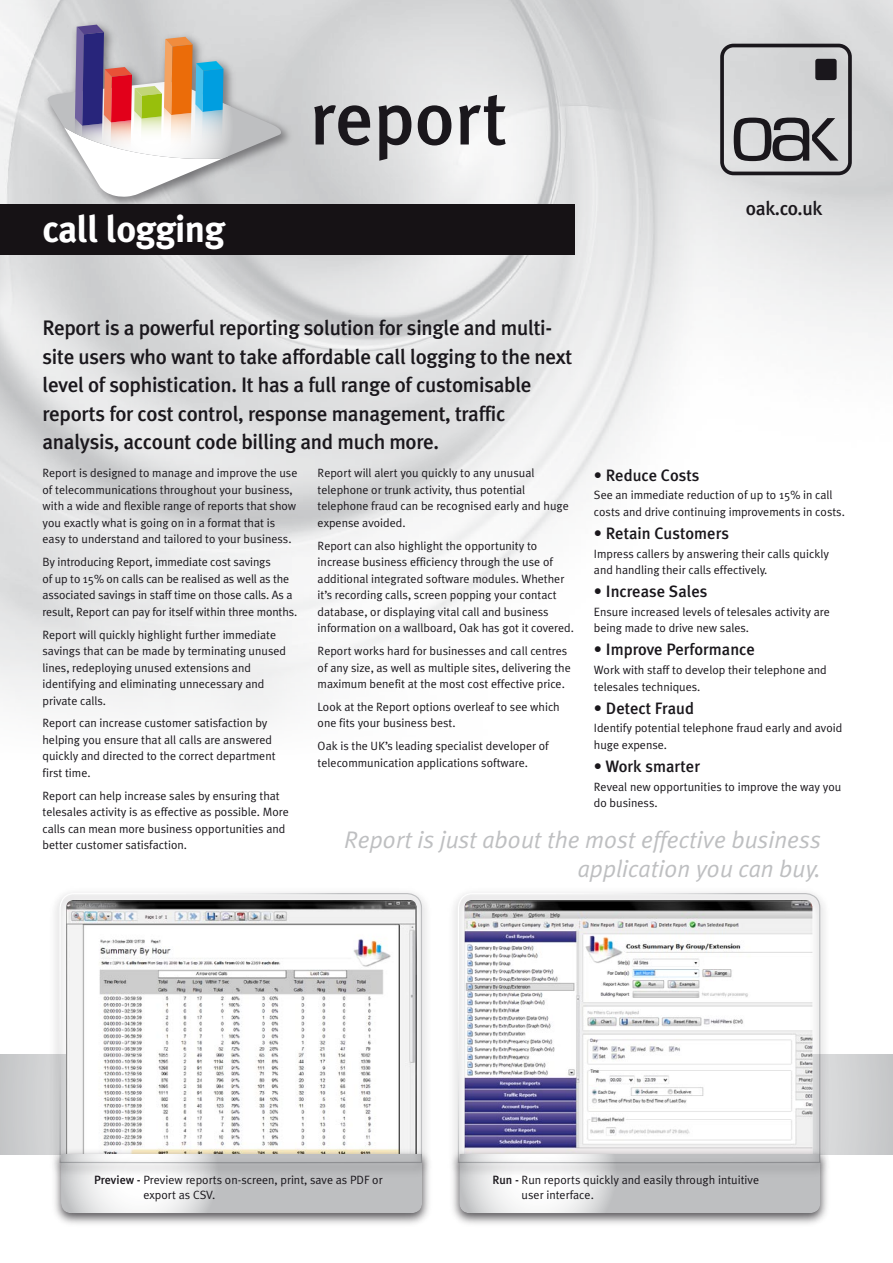
<style>
.page{position:relative;width:893px;height:1263px;background:#fff}
.page>*{position:absolute;margin:0;border:0;box-sizing:border-box;transform-origin:0 0}
.t1{font:700 37.5px "Meta Plus";letter-spacing:-.02em;color:#fff}
.t2{font:italic 24px/28.8px "Meta Plus Normal";color:#bebfc1;text-align:right}
.t3{font:500 21px/28.5px "Meta Plus";letter-spacing:-.015em;color:#1a171c}
.t4{font:500 19.5px "Meta Plus";letter-spacing:-.02em;color:#1a171c}
.t5{font:500 16.5px "Meta Plus";color:#1a171c}
.t6{font:12px/16.5px "Meta Plus Normal";color:#1a171c}
.s1{font-family:"Meta Plus";font-weight:500}
</style>
<div class="page">
<svg style="left:0;top:1054px;width:893px;height:101px;background:#d3d4d5"></svg>
<img style="left:0;top:0;width:893px;height:724px">
<div style="left:0;top:204px;width:575px;height:51px;background:#161215"></div>
<div style="left:51px;top:1148px;width:382px;height:80px;background:#1a171c;opacity:.75"></div>
<svg style="left:61px;top:1178px;width:361px;height:35px"></svg>
<div style="left:49px;top:887px;width:384px;height:291px;background:#1a171c;opacity:.75"></div>
<svg style="left:59px;top:892px;width:364px;height:271px"></svg>
<div style="left:449px;top:1148px;width:383px;height:80px;background:#1a171c;opacity:.75"></div>
<svg style="left:459px;top:1178px;width:361px;height:35px"></svg>
<div style="left:447px;top:887px;width:384px;height:291px;background:#1a171c;opacity:.75"></div>
<svg style="left:457px;top:892px;width:364px;height:271px"></svg>
<svg style="left:314px;top:105px;width:56px;height:40px;background:#767578"></svg>
<svg style="left:379px;top:105px;width:32px;height:56px;background:#7c7b7d"></svg>
<svg style="left:418px;top:105px;width:33px;height:40px"></svg>
<svg style="left:459px;top:95px;width:47px;height:50px"></svg>
<img style="left:40px;top:20px;width:257px;height:184px">
<svg style="left:47px;top:25px;width:234px;height:172px"></svg>
<div style="left:720px;top:44px;width:132px;height:131px;border:4px solid #1a171c;border-radius:11px"></div>
<div style="left:815px;top:59px;width:22px;height:21px;background:#1a171c;border-radius:2px"></div>
<svg style="left:734px;top:118px;width:104px;height:43px;background:#89898b"></svg>
<h1 class="t1" style="left:43px;top:207px;width:184px">call logging</h1>
<p class="t3" style="left:43px;top:314px;width:531px">Report is a powerful reporting solution for single and multi&shy;site users who want to take affordable call logging to the next level of sophistication. It has a full range of customisable reports for cost control, response management, traffic analysis, account code billing and much more.</p>
<h3 class="t4" style="left:746px;top:197px;width:78px">oak.co.uk</h3>
<p class="t6" style="left:43px;top:465px;width:256px">Report is designed to manage and improve the use of telecommunications throughout your business, with a wide and flexible range of reports that show you exactly what is going on in a format that is easy to understand and tailored to your business.</p>
<p class="t6" style="left:43px;top:554px;width:256px">By introducing Report, immediate cost savings<br>of up to 15% on calls can be realised as well as the associated savings in staff time on those calls. As a result, Report can pay for itself within three months.</p>
<p class="t6" style="left:43px;top:626px;width:245px">Report will quickly highlight further immediate savings that can be made by terminating unused lines, redeploying unused extensions and identifying and eliminating unnecessary and private calls.</p>
<p class="t6" style="left:43px;top:715px;width:235px">Report can increase customer satisfaction by helping you ensure that all calls are answered quickly and directed to the correct department first time.</p>
<p class="t6" style="left:43px;top:787px;width:248px">Report can help increase sales by ensuring that telesales activity is as effective as possible. More calls can mean more business opportunities and better customer satisfaction.</p>
<p class="t6" style="left:318px;top:465px;width:253px">Report will alert you quickly to any unusual telephone or trunk activity, thus potential telephone fraud can be recognised early and huge expense avoided.</p>
<p class="t6" style="left:318px;top:537px;width:258px">Report can also highlight the opportunity to increase business efficiency through the use of additional integrated software modules. Whether it’s recording calls, screen popping your contact database, or displaying vital call and business information on a wallboard, Oak has got it covered.</p>
<p class="t6" style="left:318px;top:642px;width:255px">Report works hard for businesses and call centres of any size, as well as multiple sites, delivering the maximum benefit at the most cost effective price.</p>
<p class="t6" style="left:318px;top:698px;width:244px">Look at the Report options overleaf to see which one fits your business best.</p>
<p class="t6" style="left:318px;top:738px;width:233px">Oak is the UK’s leading specialist developer of telecommunication applications software.</p>
<h3 class="t5" style="left:594px;top:465px;width:107px">• Reduce Costs</h3>
<p class="t6" style="left:594px;top:487px;width:253px">See an immediate reduction of up to 15% in call costs and drive continuing improvements in costs.</p>
<h3 class="t5" style="left:594px;top:524px;width:137px">• Retain Customers</h3>
<p class="t6" style="left:594px;top:545px;width:237px">Impress callers by answering their calls quickly and handling their calls effectively.</p>
<h3 class="t5" style="left:594px;top:582px;width:115px">• Increase Sales</h3>
<p class="t6" style="left:594px;top:603px;width:237px">Ensure increased levels of telesales activity are being made to drive new sales.</p>
<h3 class="t5" style="left:594px;top:640px;width:163px">• Improve Performance</h3>
<p class="t6" style="left:594px;top:661px;width:234px">Work with staff to develop their telephone and telesales techniques.</p>
<h3 class="t5" style="left:594px;top:698px;width:102px">• Detect Fraud</h3>
<p class="t6" style="left:594px;top:720px;width:250px">Identify potential telephone fraud early and avoid huge expense.</p>
<h3 class="t5" style="left:594px;top:757px;width:108px">• Work smarter</h3>
<p class="t6" style="left:594px;top:778px;width:249px">Reveal new opportunities to improve the way you do business.</p>
<h2 class="t2" style="left:344px;top:825px;width:478px">Report is just about the most effective business application you can buy.</h2>
<p class="t6" style="left:144px;top:1173px;width:241px;line-height:14.4px;text-indent:-49px"><span class="s1">Preview -</span> Preview reports on-screen, print, save as PDF or export as CSV.</p>
<p class="t6" style="left:522px;top:1173px;width:239px;line-height:14.4px;text-indent:-29px"><span class="s1">Run -</span> Run reports quickly and easily through intuitive user interface.</p>
</div>
